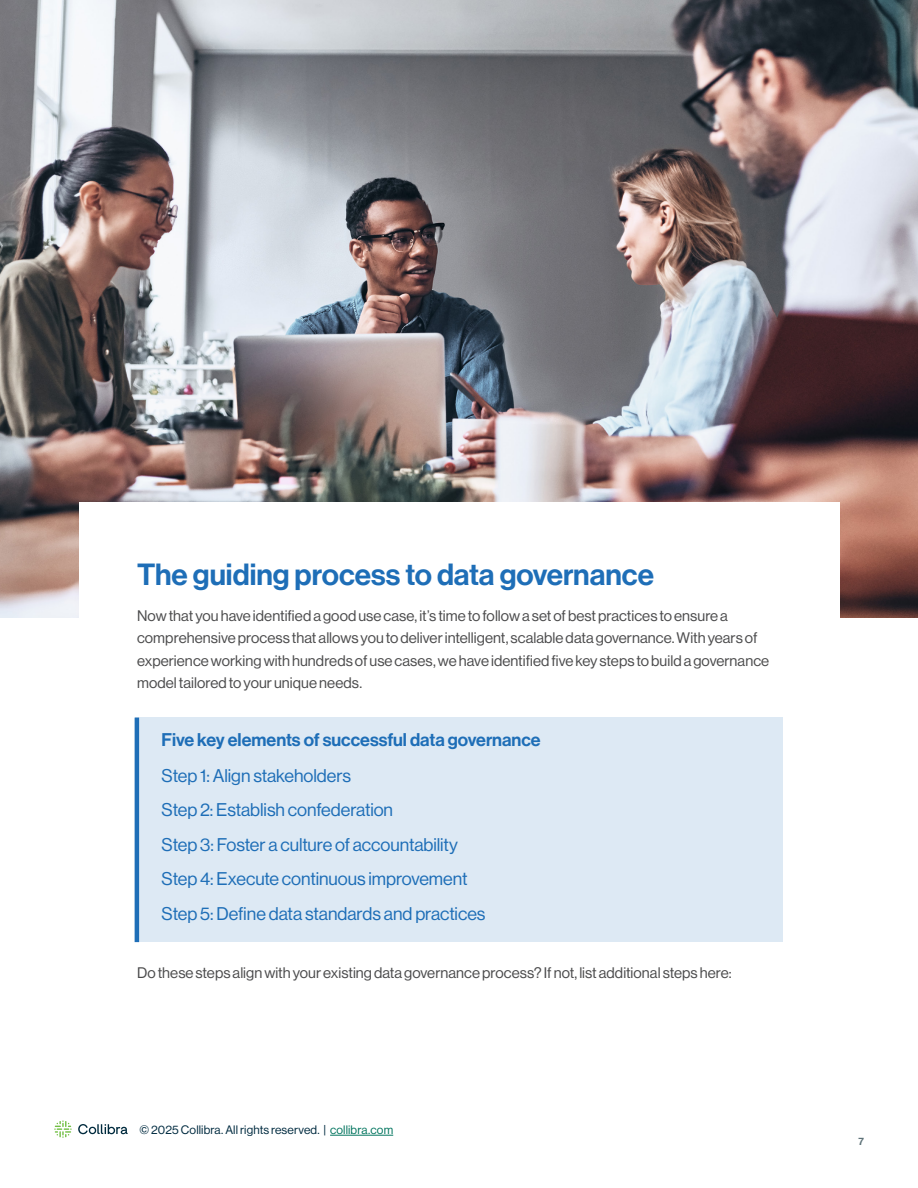
<style>
.page{position:relative;width:918px;height:1188px;background:#fff}
.page>*{position:absolute;margin:0;border:0;box-sizing:border-box;transform-origin:0 0}
.t1{font:500 30px "Haas Grot Disp 65";color:#1e6eb7}
.t2{font:18px/34.5px "Haas Grot Disp 55 Roman";letter-spacing:-.005em;color:#1e6eb7}
.t3{font:500 18px "Haas Grot Disp 65";color:#1e6eb7}
.t4{font:15px/22.5px "Haas Grot Disp 55 Roman";letter-spacing:.005em;color:#4b4b4c}
.t5{font:12px "Haas Grot Disp 55 Roman";letter-spacing:.01em;color:#002b40}
.t6{font:500 10.5px "Haas Grot Disp 65";color:#5e7278}
.s1{color:#03755f}
</style>
<div class="page">
<hr style="left:330px;top:1135px;width:63px;height:1px;background:#03755f">
<svg style="left:54px;top:1120px;width:18px;height:18px"></svg>
<svg style="left:78px;top:1124px;width:50px;height:10px"></svg>
<img style="left:0;top:0;width:918px;height:618px">
<div style="left:80px;top:503px;width:760px;height:604px;background:#fff"></div>
<div style="left:135px;top:717px;width:648px;height:225px;background:#dde9f4"></div>
<hr style="left:135px;top:718px;width:4px;height:224px;background:#1e6eb7">
<h1 class="t1" style="left:137px;top:557px;width:518px">The guiding process to data governance</h1>
<p class="t4" style="left:137px;top:604px;width:634px">Now that you have identified a good use case, it’s time to follow a set of best practices to ensure a comprehensive process that allows you to deliver intelligent, scalable data governance. With years of experience working with hundreds of use cases, we have identified five key steps to build a governance model tailored to your unique needs.</p>
<p class="t3" style="left:162px;top:729px;width:381px">Five key elements of successful data governance</p>
<p class="t2" style="left:162px;top:758px;width:325px">Step 1: Align stakeholders<br>Step 2: Establish confederation<br>Step 3: Foster a culture of accountability Step 4: Execute continuous improvement Step 5: Define data standards and practices</p>
<p class="t4" style="left:137px;top:962px;width:596px">Do these steps align with your existing data governance process? If not, list additional steps here:</p>
<p class="t5" style="left:140px;top:1123px;width:255px">© 2025 Collibra. All rights reserved. | <span class="s1">collibra.com</span></p>
<p class="t6" style="left:858px;top:1135px;width:7px">7</p>
</div>
